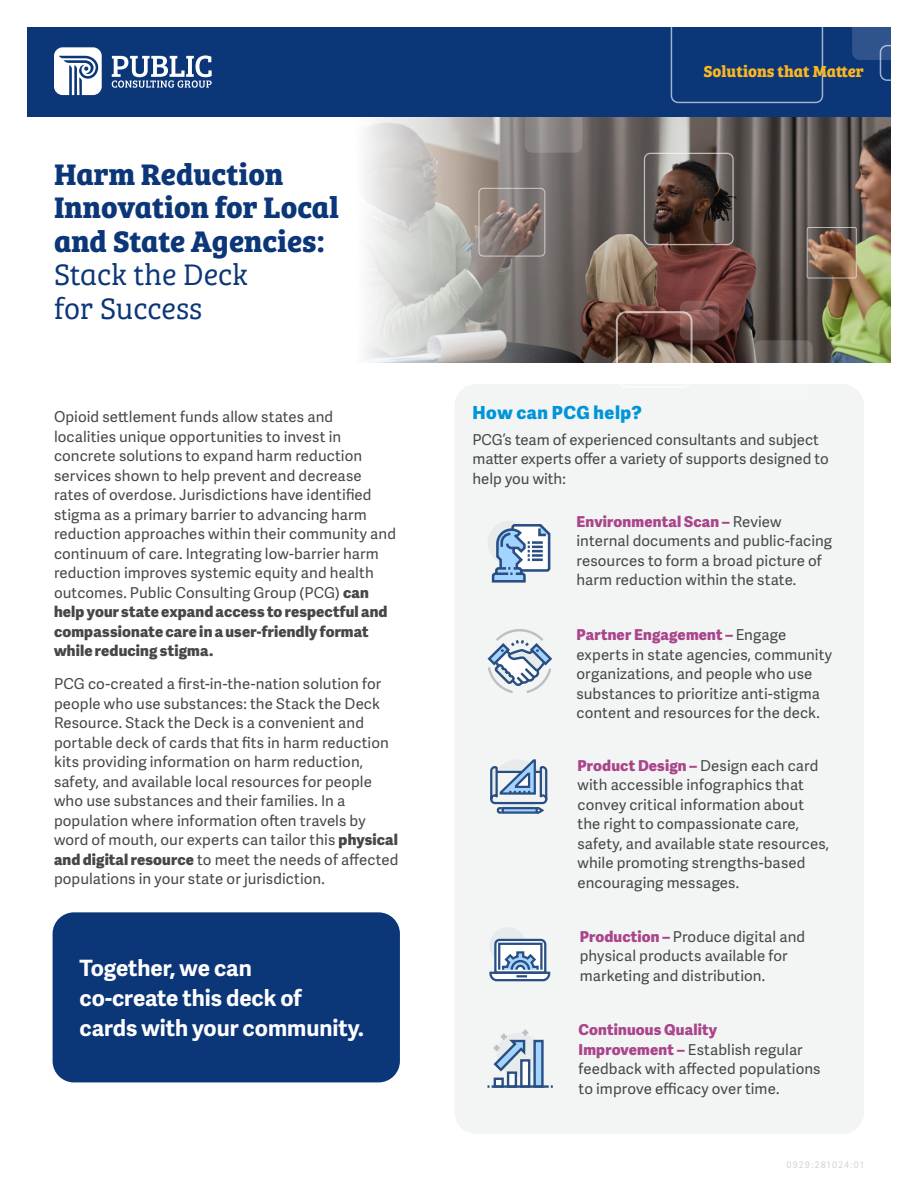
<style>
.page{position:relative;width:918px;height:1188px;background:#fff}
.page>*{position:absolute;margin:0;border:0;box-sizing:border-box;transform-origin:0 0}
.Subject_Header{font:700 30.75px/33.6px "Bree Serif";color:#0b3678}
.Call_Outs{font:700 22.5px/30px "Adelle Sans";color:#fff}
.Header_1{font:18px "Adelle Sans Eb";letter-spacing:.03em;color:#0095d9}
.t1{font:700 16.5px "Bree Serif";color:#fab721}
.Header_1-2{font:15px/19.5px "Adelle Sans";letter-spacing:.005em;color:#464748}
.Numbered_List{font:15px/19.5px "Adelle Sans";letter-spacing:.005em;color:#464748}
.MKT_CODE{font:9px "Adelle Sans";letter-spacing:.15em;color:#d2d3d3}
.s1{font-family:"Bree Serif Lt";font-weight:400}
.s2{font-family:"Adelle Sans Eb"}
.s3{font-weight:800;color:#aa458b}
</style>
<div class="page">
<div style="left:455px;top:384px;width:409px;height:750px;background:#f3f5f5;border-radius:21px"></div>
<div style="left:53px;top:912px;width:347px;height:170px;background:#0b3678;border-radius:21px"></div>
<div style="left:487px;top:521px;width:45px;height:44px;background:#e8ebeb;border-radius:50%"></div>
<svg style="left:491px;top:524px;width:60px;height:59px"></svg>
<svg style="left:487px;top:629px;width:66px;height:64px"></svg>
<svg style="left:490px;top:759px;width:58px;height:55px"></svg>
<div style="left:489px;top:927px;width:37px;height:37px;background:#e8ebeb;border-radius:50%"></div>
<svg style="left:489px;top:938px;width:62px;height:44px"></svg>
<div style="left:497px;top:1033px;width:44px;height:44px;background:#e8ebeb;border-radius:50%"></div>
<div style="left:520px;top:1059px;width:10px;height:29px;background:#fff;border:2px solid #294f82"></div>
<div style="left:507px;top:1071px;width:10px;height:17px;background:#fff;border:2px solid #294f82"></div>
<div style="left:494px;top:1078px;width:10px;height:10px;background:#fff;border:2px solid #294f82"></div>
<div style="left:533px;top:1040px;width:11px;height:48px;background:#a3d4ff;border:2px solid #294f82"></div>
<hr style="left:492px;top:1085px;width:57px;height:3px;background:#294f82">
<svg style="left:493px;top:1030px;width:35px;height:43px"></svg>
<img style="left:582px;top:116px;width:309px;height:246px">
<svg style="left:340px;top:116px;width:242px;height:247px"></svg>
<div style="left:478px;top:188px;width:67px;height:69px;border:1px solid #fff;border-radius:4px"></div>
<div style="left:807px;top:227px;width:50px;height:51px;border:1px solid #fff;border-radius:2px"></div>
<svg style="left:526px;top:96px;width:56px;height:56px;background:#878484"></svg>
<div style="left:525px;top:95px;width:57px;height:58px;border:2px solid #fff;border-radius:7px"></div>
<svg style="left:755px;top:341px;width:57px;height:58px"></svg>
<div style="left:754px;top:340px;width:59px;height:59px;border:2px solid #fff;border-radius:7px"></div>
<svg style="left:681px;top:302px;width:38px;height:38px"></svg>
<div style="left:680px;top:301px;width:39px;height:39px;border:2px solid #fff;border-radius:7px"></div>
<div style="left:27px;top:27px;width:864px;height:89px;background:#0b3678"></div>
<div style="left:616px;top:311px;width:77px;height:77px;border:2px solid #fff;border-radius:9px"></div>
<svg style="left:671px;top:27px;width:152px;height:76px"></svg>
<div style="left:880px;top:45px;width:36px;height:36px;border:2px solid #fff;border-radius:7px"></div>
<svg style="left:853px;top:2px;width:57px;height:57px"></svg>
<div style="left:852px;top:1px;width:59px;height:59px;border:2px solid #fff;border-radius:7px"></div>
<svg style="left:54px;top:47px;width:48px;height:48px"></svg>
<svg style="left:112px;top:55px;width:100px;height:33px"></svg>
<div style="left:644px;top:153px;width:90px;height:92px;border:1px solid #fff;border-radius:6px"></div>
<p class="Subject_Header" style="left:54px;top:155px;width:286px">Harm Reduction<br>Innovation for Local and State Agencies:<br><span class="s1">Stack the Deck<br>for Success</span></p>
<p class="Header_1-2" style="left:54px;top:407px;width:344px">Opioid settlement funds allow states and localities unique opportunities to invest in concrete solutions to expand harm reduction services shown to help prevent and decrease rates of overdose. Jurisdictions have identified stigma as a primary barrier to advancing harm reduction approaches within their community and continuum of care. Integrating low-barrier harm reduction improves systemic equity and health outcomes. Public Consulting Group (PCG) <span class="s2">can help your state expand access to respectful and compassionate care in a user-friendly format while reducing stigma.</span></p>
<p class="Header_1-2" style="left:54px;top:674px;width:346px">PCG co-created a first-in-the-nation solution for people who use substances: the Stack the Deck Resource. Stack the Deck is a convenient and portable deck of cards that fits in harm reduction kits providing information on harm reduction, safety, and available local resources for people who use substances and their families. In a population where information often travels by word of mouth, our experts can tailor this <span class="s2">physical and digital resource</span> to meet the needs of affected populations in your state or jurisdiction.</p>
<p class="Call_Outs" style="left:80px;top:952px;width:286px">Together, we can<br>co-create this deck of cards with your community.</p>
<p class="t1" style="left:704px;top:58px;width:162px">Solutions that Matter</p>
<p class="Header_1" style="left:472px;top:399px;width:171px">How can PCG help?</p>
<p class="Header_1-2" style="left:472px;top:429px;width:358px">PCG’s team of experienced consultants and subject matter experts offer a variety of supports designed to help you with:</p>
<p class="Header_1-2" style="left:577px;top:511px;width:257px"><span class="s3">Environmental Scan –</span> Review internal documents and public-facing resources to form a broad picture of harm reduction within the state.</p>
<p class="Header_1-2" style="left:577px;top:625px;width:257px"><span class="s3">Partner Engagement –</span> Engage experts in state agencies, community organizations, and people who use substances to prioritize anti-stigma content and resources for the deck.</p>
<p class="Numbered_List" style="left:578px;top:755px;width:253px"><span class="s3">Product Design –</span> Design each card with accessible infographics that convey critical information about the right to compassionate care, safety, and available state resources, while promoting strengths-based encouraging messages.</p>
<p class="Numbered_List" style="left:580px;top:926px;width:227px"><span class="s3">Production –</span> Produce digital and physical products available for marketing and distribution.</p>
<p class="Numbered_List" style="left:579px;top:1020px;width:243px"><span class="s3">Continuous Quality<br>Improvement –</span> Establish regular feedback with affected populations to improve efficacy over time.</p>
<p class="MKT_CODE" style="left:786px;top:1158px;width:79px">0929:281024:01</p>
</div>
